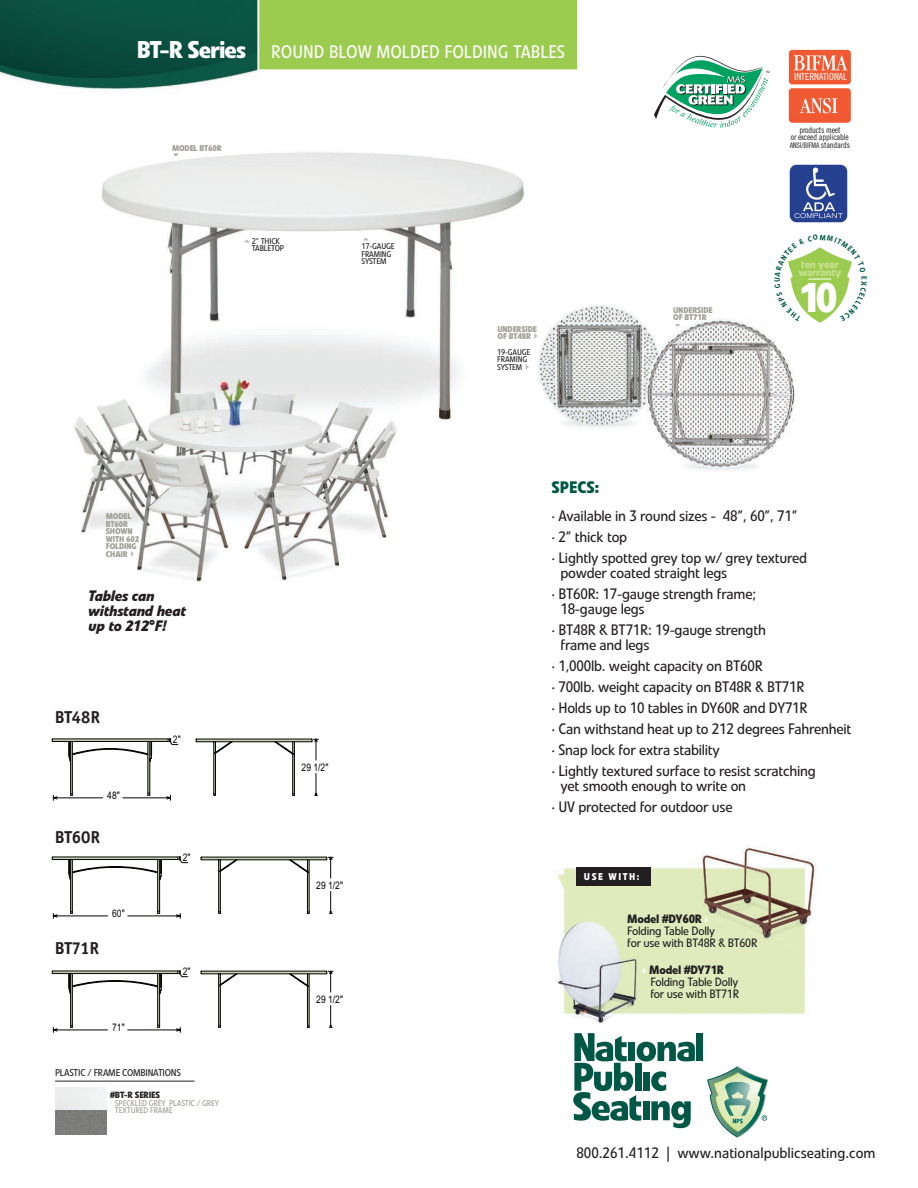
<style>
.page{position:relative;width:918px;height:1188px;background:#fff}
.page>*{position:absolute;margin:0;border:0;box-sizing:border-box;transform-origin:0 0}
.t1{font:700 41.25px "Linotype Veto";color:#fff}
.t2{font:18px "Linotype Veto";color:#fff}
.t3{font:700 17.25px "Officina San ITC";color:#231f20}
.t4{font:700 16.5px "Linotype Veto";color:#005746}
.t5{font:15px/21px "Linotype Veto";letter-spacing:-.015em;color:#231f20}
.t6{font:italic 700 15px/15px "Linotype Veto";letter-spacing:-.02em;color:#231f20}
.t7{font:12px/12px "Linotype Veto";letter-spacing:-.02em;color:#231f20}
.t8{font:700 10.95px/7.8px "Linotype Veto";letter-spacing:-.04em;color:#c7df8e}
.t9{font:10.35px "Arial Narrow";color:#050504}
.t10{font:9.75px "Linotype Veto";letter-spacing:-.02em;color:#231f20}
.t11{font:9.75px "Trade Gothic LT Cond Eighteen";color:#fff}
.t12{font:700 9.75px "Linotype Veto";letter-spacing:.15em;color:#fff}
.t13{font:700 9px "Linotype Veto";letter-spacing:-.02em;color:#231f20}
.t14{font:8.55px/7.4px "Trade Gothic LT Cond Eighteen";letter-spacing:-.015em;color:#231f20;text-align:center}
.t15{font:700 8.25px/7.5px "Linotype Veto";letter-spacing:-.02em;color:#9f9e92}
.t16{font:8.25px/7.5px "Linotype Veto";letter-spacing:-.02em;color:#231f20}
.t17{font:8.25px "Linotype Veto";letter-spacing:-.02em;color:#9f9e92}
.t18{font:7.65px "Trade Gothic LT Cond Eighteen";letter-spacing:-.015em;color:#231f20}
.s1{font-weight:700;font-size:24px}
.s2{color:#bcbdc0}
.s3{font-size:8.55px}
.s4{font-weight:700}
.s5{color:#fff}
</style>
<div class="page">
<img style="left:0;top:0;width:851px;height:1135px">
<div style="left:789px;top:50px;width:62px;height:34px;background:#f05932;border-radius:4px"></div>
<svg style="left:794px;top:55px;width:54px;height:15px"></svg>
<div style="left:789px;top:88px;width:62px;height:35px;background:#f05932;border-radius:4px"></div>
<svg style="left:800px;top:98px;width:38px;height:15px"></svg>
<svg style="left:52px;top:856px;width:282px;height:63px"></svg>
<svg style="left:52px;top:738px;width:267px;height:63px"></svg>
<svg style="left:52px;top:970px;width:282px;height:63px"></svg>
<div style="left:577px;top:868px;width:74px;height:18px;background:#231f20"></div>
<img style="left:789px;top:164px;width:58px;height:58px">
<hr style="left:55px;top:1081px;width:140px;height:1px;background:#231f20">
<img style="left:56px;top:1087px;width:50px;height:47px">
<div style="left:697px;top:1033px;width:6px;height:28px;background:#005746"></div>
<svg style="left:573px;top:1033px;width:122px;height:95px"></svg>
<svg style="left:707px;top:1066px;width:61px;height:72px"></svg>
<div style="left:259px;top:0;width:318px;height:69px;background:#9bcc4f"></div>
<svg style="left:654px;top:48px;width:115px;height:80px"></svg>
<svg style="left:173px;top:154px;width:6px;height:3px"></svg>
<svg style="left:244px;top:239px;width:6px;height:3px"></svg>
<svg style="left:363px;top:237px;width:6px;height:3px"></svg>
<svg style="left:675px;top:324px;width:6px;height:3px"></svg>
<svg style="left:775px;top:234px;width:77px;height:89px"></svg>
<p class="t2" style="left:137px;top:41px;width:386px"><span class="s1">BT-R SERIES</span> round blow molded folding tabl</p>
<p class="t2" style="left:548px;top:41px;width:17px">es</p>
<p class="t15" style="left:172px;top:145px;width:51px">MODEL BT60R</p>
<p class="t16" style="left:252px;top:237px;width:30px">2" thick tabl</p>
<p class="t16" style="left:267px;top:245px;width:18px">etop</p>
<p class="t16" style="left:362px;top:243px;width:35px">17-gauge framing syst</p>
<p class="t16" style="left:377px;top:258px;width:12px">em</p>
<p class="t15" style="left:497px;top:325px;width:45px">UNDERSIDE<br>OF BT48R <span class="s2">✔</span></p>
<p class="t16" style="left:497px;top:348px;width:35px">19-gauge framing syst</p>
<p class="t16" style="left:512px;top:363px;width:21px">em<span class="s2">✔</span></p>
<p class="t15" style="left:673px;top:306px;width:41px">UNDERSIDE<br>OF BT71R</p>
<p class="t11" style="left:794px;top:71px;width:54px">INTERNATIONAL</p>
<p class="t14" style="left:791px;top:126px;width:60px">products meet<br>or exceed applicable</p>
<p class="t18" style="left:790px;top:141px;width:62px">ANSI/BIFMA <span class="s3">standards</span></p>
<p class="t8" style="left:798px;top:261px;width:44px">TEN YEAR<br>WARRANTY</p>
<h1 class="t1" style="left:798px;top:272px;width:41px">10</h1>
<p class="t15" style="left:106px;top:513px;width:35px">MODEL<br>BT60R<br>SHOWN<br>WITH 602<br>FOLDING<br>CHAIR <span class="s2">✔</span></p>
<p class="t6" style="left:89px;top:588px;width:99px">Tables can withstand heat up to 212°F!</p>
<p class="t3" style="left:55px;top:706px;width:47px">BT48R</p>
<p class="t9" style="left:107px;top:790px;width:14px">48"</p>
<p class="t3" style="left:55px;top:826px;width:47px">BT60R</p>
<p class="t3" style="left:55px;top:938px;width:46px">BT71R</p>
<p class="t9" style="left:112px;top:908px;width:14px">60"</p>
<p class="t9" style="left:112px;top:1022px;width:14px">71"</p>
<p class="t9" style="left:173px;top:733px;width:9px">2"</p>
<p class="t9" style="left:183px;top:851px;width:9px">2"</p>
<p class="t9" style="left:183px;top:965px;width:9px">2"</p>
<p class="t10" style="left:55px;top:1067px;width:11px">plast</p>
<p class="t10" style="left:78px;top:1067px;width:104px">ic / frame combinations</p>
<p class="t13" style="left:110px;top:1090px;width:51px">#BT-R SERIES</p>
<p class="t17" style="left:115px;top:1098px;width:64px">speckled grey plast</p>
<p class="t17" style="left:189px;top:1098px;width:31px">ic / grey</p>
<p class="t17" style="left:115px;top:1106px;width:59px">textured Frame</p>
<p class="t9" style="left:302px;top:761px;width:28px">29 1/2"</p>
<p class="t9" style="left:316px;top:880px;width:28px">29 1/2"</p>
<p class="t9" style="left:316px;top:994px;width:28px">29 1/2"</p>
<p class="t4" style="left:551px;top:477px;width:49px">SPECS:</p>
<p class="t5" style="left:551px;top:506px;width:257px">· Available in 3 round sizes - 48”, 60”, 71”<br>· 2” thick top<br>· Lightly spotted grey top w/ grey textured</p>
<p class="t5" style="left:551px;top:563px;width:206px;text-indent:9px">powder coated straight legs<br>· BT60R: 17-gauge strength frame;</p>
<p class="t5" style="left:551px;top:599px;width:216px;text-indent:9px">18-gauge legs<br>· BT48R &amp; BT71R: 19-gauge strength</p>
<p class="t5" style="left:551px;top:635px;width:302px;text-indent:9px">frame and legs<br>· 1,000lb. weight capacity on BT60R<br>· 700lb. weight capacity on BT48R &amp; BT71R<br>· Holds up to 10 tables in DY60R and DY71R<br>· Can withstand heat up to 212 degrees Fahrenheit · Snap lock for extra stability<br>· Lightly textured surface to resist scratching</p>
<p class="t5" style="left:551px;top:776px;width:196px;text-indent:9px">yet smooth enough to write on · UV protected for outdoor use</p>
<p class="t12" style="left:584px;top:871px;width:57px">USE WITH:</p>
<p class="t7" style="left:627px;top:913px;width:132px"><span class="s4">MODEL #DY60R</span><span class="s5">✔<br></span>Folding Table Dolly<br>for use with BT48R &amp; BT60R</p>
<p class="t7" style="left:650px;top:964px;width:90px;text-indent:-11px"><span class="s5">✓</span><span class="s4">MODEL #DY71R<br></span>Folding Table Dolly for use with BT71R</p>
<p class="t5" style="left:576px;top:1142px;width:301px">800.261.4112 | www.nationalpublicseating.com</p>
</div>
